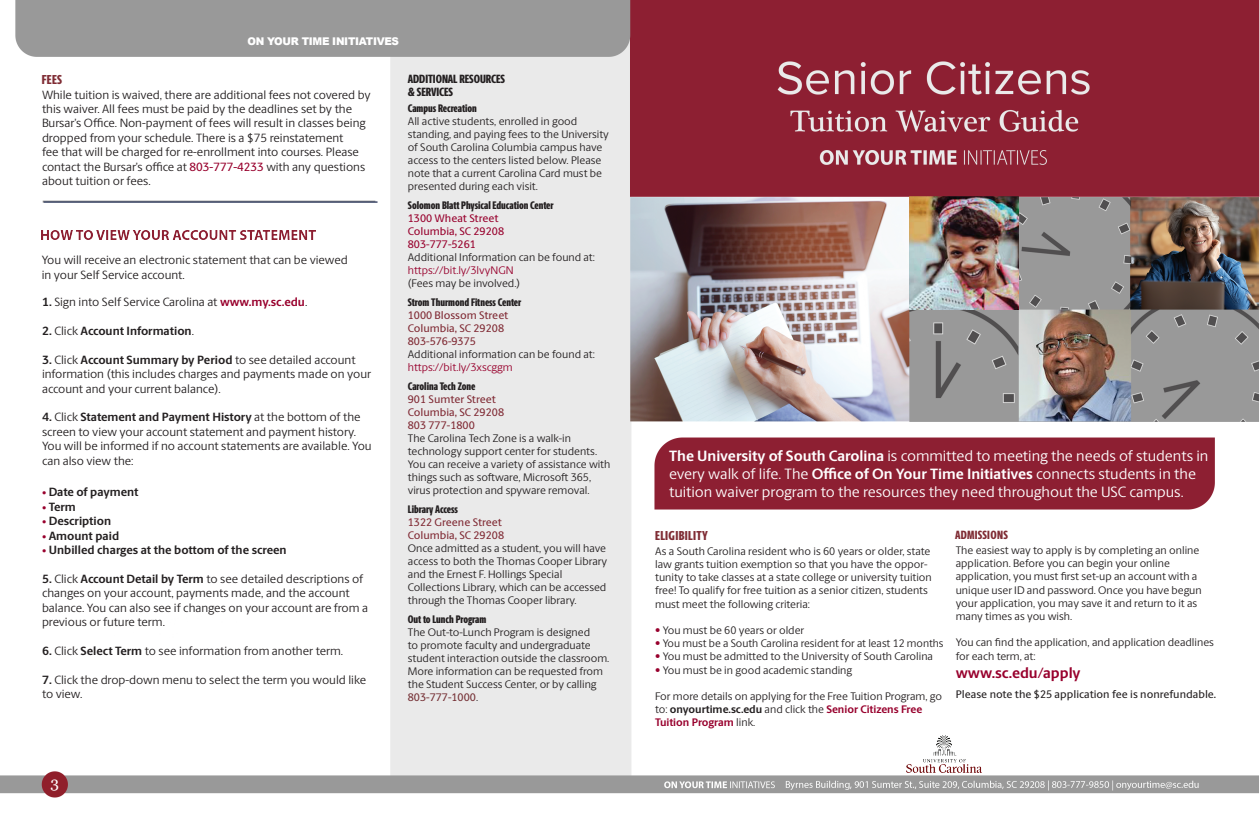
<style>
.page{position:relative;width:1260px;height:828px;background:#fff}
.page>*{position:absolute;margin:0;border:0;box-sizing:border-box;transform-origin:0 0}
.t1{font:15.6px "Georgia";color:#fff}
.t2{font:15px/18px "Berlingske Sans";color:#fff}
.t3{font:700 15px "Berlingske Sans";color:#98012d}
.t4{font:800 13px "Berlingske Sans X Cn";letter-spacing:.03em;color:#7f2c34}
.t5{font:12px/14.4px "Berlingske Sans";color:#231f20}
.t6{font:700 12px "Berlingske Sans";color:#231f20}
.t7{font:800 12px/13px "Berlingske Sans X Cn";letter-spacing:-.005em;color:#231f20}
.t8{font:800 12px "Berlingske Sans X Cn";letter-spacing:.02em;color:#7f2c34}
.t9{font:11px/13px "Berlingske Sans";color:#231f20}
.t10{font:800 11px "Berlingske Sans X Cn";letter-spacing:-.005em;color:#231f20}
.t11{font:500 11px/13px "Berlingske Sans";color:#802a34}
.t12{font:500 11px "Berlingske Sans";color:#231f20}
.t13{font:11px "Berlingske Sans";letter-spacing:-.005em;color:#98012d}
.t14{font:500 11px/13px "Berlingske Sans";color:#98012d}
.t15{font:900 10.6px "Arial";letter-spacing:-.03em;color:#fff}
.s1{font-weight:500;color:#98012d}
.s2{font-weight:700}
.s3{font-weight:700;color:#98012d}
.s4{font-weight:400}
.s5{font-weight:400;font-size:9px;color:#98012d}
.s6{font-weight:500;color:#753035}
.s7{color:#98012d}
</style>
<div class="page">
<img style="left:0;top:0;width:1260px;height:798px">
<img style="left:42px;top:230px;width:274px;height:9px">
<img style="left:909px;top:197px;width:110px;height:113px">
<img style="left:906px;top:735px;width:76px;height:37px">
<p class="t15" style="left:247px;top:33px;width:153px">ON YOUR TIME INITIATIVES</p>
<p class="t4" style="left:42px;top:70px;width:22px">FEES</p>
<p class="t5" style="left:42px;top:87px;width:330px">While tuition is waived, there are additional fees not covered by this waiver. All fees must be paid by the deadlines set by the Bursar’s Office. Non-payment of fees will result in classes being dropped from your schedule. There is a $75 reinstatement<br>fee that will be charged for re-enrollment into courses. Please contact the Bursar’s office at <span class="s1">803-777-4233</span> with any questions about tuition or fees.</p>
<p class="t5" style="left:42px;top:252px;width:308px">You will receive an electronic statement that can be viewed in your Self Service account.</p>
<p class="t5" style="left:42px;top:294px;width:267px"><span class="s2">1.</span> Sign into Self Service Carolina at <span class="s3">www.my.sc.edu</span>.</p>
<p class="t6" style="left:42px;top:322px;width:153px">2. <span class="s4">Click</span> Account Information<span class="s4">.</span></p>
<p class="t5" style="left:42px;top:352px;width:331px"><span class="s2">3.</span> Click <span class="s2">Account Summary by Period</span> to see detailed account information (this includes charges and payments made on your account and your current balance).</p>
<p class="t5" style="left:42px;top:410px;width:331px"><span class="s2">4.</span> Click <span class="s2">Statement and Payment History</span> at the bottom of the screen to view your account statement and payment history.<br>You will be informed if no account statements are available. You can also view the:</p>
<p class="t6" style="left:42px;top:483px;width:98px"><span class="s5">•</span> Date of payment</p>
<p class="t6" style="left:42px;top:498px;width:35px"><span class="s5">•</span> Term</p>
<p class="t6" style="left:42px;top:512px;width:71px"><span class="s5">•</span> Description</p>
<p class="t6" style="left:42px;top:527px;width:79px"><span class="s5">•</span> Amount paid</p>
<p class="t6" style="left:42px;top:541px;width:246px"><span class="s5">•</span> Unbilled charges at the bottom of the screen</p>
<p class="t5" style="left:42px;top:571px;width:328px"><span class="s2">5.</span> Click <span class="s2">Account Detail by Term</span> to see detailed descriptions of changes on your account, payments made, and the account balance. You can also see if changes on your account are from a previous or future term.</p>
<p class="t5" style="left:42px;top:643px;width:303px"><span class="s2">6.</span> Click <span class="s2">Select Term</span> to see information from another term.</p>
<p class="t5" style="left:42px;top:672px;width:326px"><span class="s2">7.</span> Click the drop-down menu to select the term you would like to view.</p>
<p class="t7" style="left:408px;top:72px;width:99px">ADDITIONAL RESOURCES &amp; SERVICES</p>
<p class="t10" style="left:408px;top:100px;width:70px">Campus Recreation</p>
<p class="t9" style="left:408px;top:115px;width:203px">All active students, enrolled in good standing, and paying fees to the University of South Carolina Columbia campus have access to the centers listed below. Please note that a current Carolina Card must be presented during each visit.</p>
<p class="t14" style="left:408px;top:212px;width:98px">1300 Wheat Street<br>Columbia, SC 29208<br>803-777-5261</p>
<p class="t9" style="left:408px;top:251px;width:189px">Additional Information can be found at:</p>
<p class="t13" style="left:408px;top:263px;width:107px">https://bit.ly/3lvyNGN</p>
<p class="t9" style="left:408px;top:277px;width:114px">(Fees may be involved.)</p>
<p class="t11" style="left:408px;top:309px;width:102px">1000 Blossom Street<br>Columbia, SC 29208<br>803-576-9375</p>
<p class="t9" style="left:408px;top:348px;width:188px">Additional information can be found at:</p>
<p class="t13" style="left:408px;top:360px;width:106px">https://bit.ly/3xscggm</p>
<p class="t11" style="left:408px;top:393px;width:98px">901 Sumter Street<br>Columbia, SC 29208<br>803 777-1800</p>
<p class="t9" style="left:408px;top:432px;width:204px">The Carolina Tech Zone is a walk-in technology support center for students.<br>You can receive a variety of assistance with things such as software, Microsoft 365, virus protection and spyware removal.</p>
<p class="t11" style="left:408px;top:516px;width:98px">1322 Greene Street<br>Columbia, SC 29208</p>
<p class="t9" style="left:408px;top:542px;width:201px">Once admitted as a student, you will have access to both the Thomas Cooper Library and the Ernest F. Hollings Special Collections Library, which can be accessed through the Thomas Cooper library.</p>
<p class="t9" style="left:408px;top:626px;width:203px">The Out-to-Lunch Program is designed<br>to promote faculty and undergraduate student interaction outside the classroom.<br>More information can be requested from the Student Success Center, or by calling <span class="s6">803-777-1000</span>.</p>
<p class="t10" style="left:408px;top:197px;width:147px">Solomon Blatt Physical Education Center</p>
<p class="t10" style="left:408px;top:294px;width:115px">Strom Thurmond Fitness Center</p>
<p class="t10" style="left:408px;top:378px;width:69px">Carolina Tech Zone</p>
<p class="t10" style="left:408px;top:501px;width:51px">Library Access</p>
<p class="t10" style="left:408px;top:611px;width:80px">Out to Lunch Program</p>
<h1 class="t1" style="left:50px;top:771px;width:10px">3</h1>
<p class="t2" style="left:669px;top:446px;width:541px"><span class="s2">The University of South Carolina</span> is committed to meeting the needs of students in every walk of life. The <span class="s2">Office of On Your Time Initiatives</span> connects students in the tuition waiver program to the resources they need throughout the USC campus.</p>
<p class="t4" style="left:655px;top:526px;width:54px">ELIGIBILITY</p>
<p class="t9" style="left:655px;top:544px;width:278px">As a South Carolina resident who is 60 years or older, state law grants tuition exemption so that you have the oppor&shy;tunity to take classes at a state college or university tuition free! To qualify for free tuition as a senior citizen, students must meet the following criteria:</p>
<p class="t9" style="left:655px;top:623px;width:151px"><span class="s7">•</span> You must be 60 years or older</p>
<p class="t9" style="left:655px;top:636px;width:290px"><span class="s7">•</span> You must be a South Carolina resident for at least 12 months</p>
<p class="t9" style="left:655px;top:650px;width:279px"><span class="s7">•</span> You must be admitted to the University of South Carolina</p>
<p class="t9" style="left:655px;top:663px;width:198px"><span class="s7">•</span> You must be in good academic standing</p>
<p class="t9" style="left:655px;top:689px;width:288px">For more details on applying for the Free Tuition Program, go to: <span class="s2">onyourtime.sc.edu</span> and click the <span class="s3">Senior Citizens Free<br>Tuition Program</span> link.</p>
<p class="t8" style="left:955px;top:526px;width:54px">ADMISSIONS</p>
<p class="t9" style="left:956px;top:543px;width:248px">The easiest way to apply is by completing an online application. Before you can begin your online application, you must first set-up an account with a unique user ID and password. Once you have begun your application, you may save it and return to it as many times as you wish.</p>
<p class="t9" style="left:956px;top:636px;width:260px">You can find the application, and application deadlines for each term, at:</p>
<h2 class="t3" style="left:956px;top:661px;width:126px">www.sc.edu/apply</h2>
<p class="t12" style="left:956px;top:685px;width:262px">Please note the $25 application fee is nonrefundable.</p>
</div>
